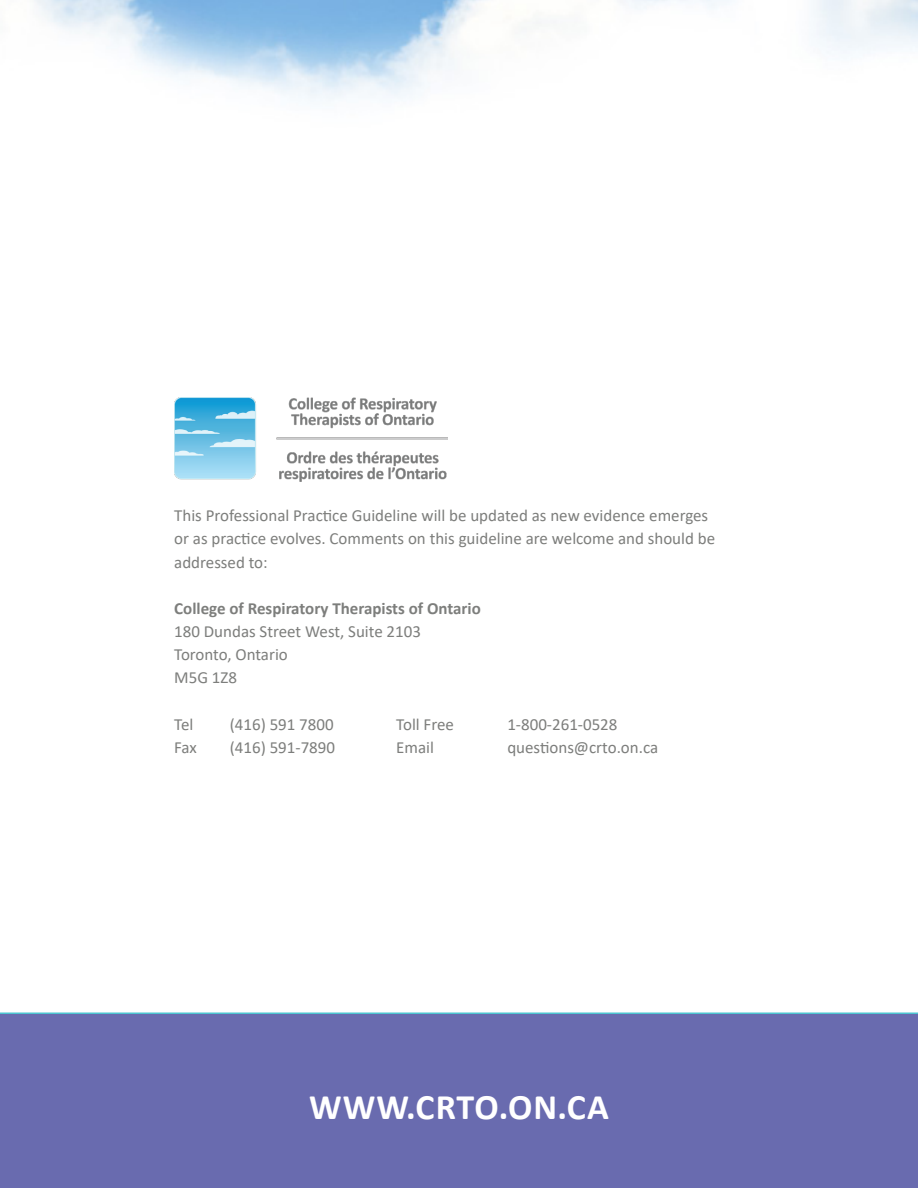
<style>
.page{position:relative;width:918px;height:1188px;background:#fff}
.page>*{position:absolute;margin:0;border:0;box-sizing:border-box;transform-origin:0 0}
.Page_Section_Title{font:700 36px "Calibri";letter-spacing:.03em;color:#fff}
.Page_Header_Subtext{font:16.95px/23.1px "Calibri";color:#7d7e7c}
.Page_Header_Subtext-2{font:700 16.95px "Calibri";color:#7d7e7c}
</style>
<div class="page">
<img style="left:174px;top:397px;width:273px;height:85px">
<img style="left:34px;top:0;width:884px;height:102px">
<div style="left:0;top:1012px;width:918px;height:176px;background:#696baf"></div>
<p class="Page_Header_Subtext" style="left:174px;top:504px;width:542px">This Professional Practice Guideline will be updated as new evidence emerges or as practice evolves. Comments on this guideline are welcome and should be addressed to:</p>
<p class="Page_Header_Subtext-2" style="left:174px;top:596px;width:308px">College of Respiratory Therapists of Ontario</p>
<p class="Page_Header_Subtext" style="left:174px;top:619px;width:248px">180 Dundas Street West, Suite 2103</p>
<p class="Page_Header_Subtext" style="left:174px;top:643px;width:115px">Toronto, Ontario</p>
<p class="Page_Header_Subtext" style="left:174px;top:666px;width:64px">M5G 1Z8</p>
<p class="Page_Header_Subtext" style="left:174px;top:712px;width:21px">Tel</p>
<p class="Page_Header_Subtext" style="left:230px;top:712px;width:105px">(416) 591 7800</p>
<p class="Page_Header_Subtext" style="left:396px;top:712px;width:59px">Toll Free</p>
<p class="Page_Header_Subtext" style="left:507px;top:712px;width:112px">1-800-261-0528</p>
<p class="Page_Header_Subtext" style="left:174px;top:735px;width:24px">Fax</p>
<p class="Page_Header_Subtext" style="left:230px;top:735px;width:107px">(416) 591-7890</p>
<p class="Page_Header_Subtext" style="left:396px;top:735px;width:39px">Email</p>
<p class="Page_Header_Subtext" style="left:507px;top:735px;width:152px">questions@crto.on.ca</p>
<p class="Page_Section_Title" style="left:309px;top:1081px;width:301px">WWW.CRTO.ON.CA</p>
</div>
